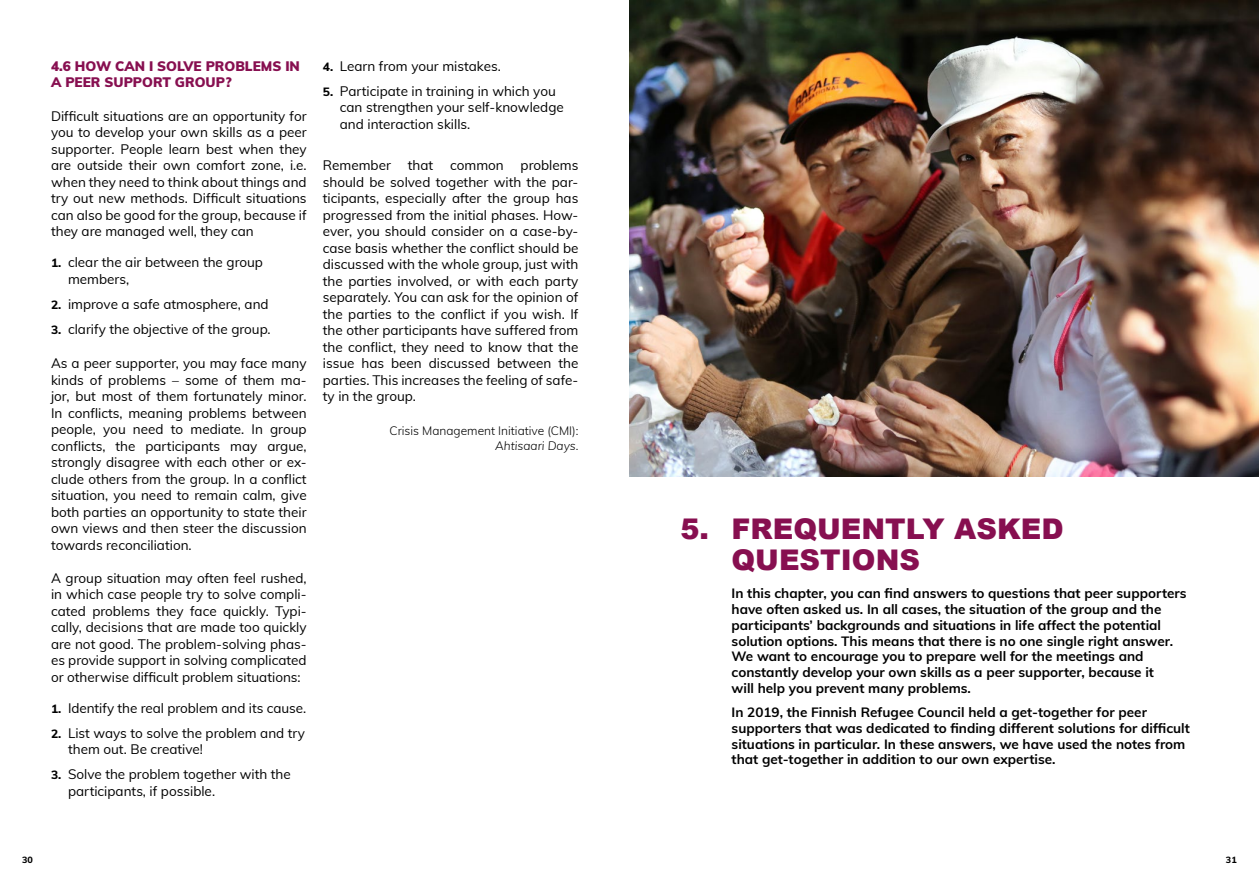
<style>
.page{position:relative;width:1259px;height:893px;background:#fff}
.page>*{position:absolute;margin:0;border:0;box-sizing:border-box;transform-origin:0 0}
.leibiksen_otsikko{font:900 28.5px/30.8px "Arial";color:#870f50}
.leibis{font:13.5px/16.5px "Muli";color:#000;text-align:justify}
.kappaleen_alku{font:700 13.5px/15.8px "Muli";color:#000}
._1_1_otsikko{font:900 13.5px/16.5px "Muli";color:#870f50}
.lähde{font:300 12px/15px "Muli";color:#000;text-align:right}
.t1{font:800 9px "Muli";color:#000}
.s1{font-weight:800;font-size:12px}
.s2{font-style:italic}
</style>
<div class="page">
<img style="left:629px;top:0;width:630px;height:476px">
<p class="_1_1_otsikko" style="left:51px;top:57px;width:250px">4.6 HOW CAN I SOLVE PROBLEMS IN<br>A PEER SUPPORT GROUP?</p>
<p class="leibis" style="left:51px;top:107px;width:257px">Difficult situations are an opportunity for you to develop your own skills as a peer supporter. People learn best when they are outside their own comfort zone, i.e. when they need to think about things and try out new methods. Difficult situations can also be good for the group, because if they are managed well, they can</p>
<p class="leibis" style="left:68px;top:254px;width:196px;text-indent:-17px"><span class="s1">1.</span> clear the air between the group members,</p>
<p class="leibis" style="left:51px;top:295px;width:219px"><span class="s1">2.</span> improve a safe atmosphere, and</p>
<p class="leibis" style="left:51px;top:320px;width:221px"><span class="s1">3.</span> clarify the objective of the group.</p>
<p class="leibis" style="left:51px;top:354px;width:257px">As a peer supporter, you may face many kinds of problems – some of them ma&shy;jor, but most of them fortunately minor.<br>In conflicts, meaning problems between people, you need to mediate. In group conflicts, the participants may argue, strongly disagree with each other or ex&shy;clude others from the group. In a conflict situation, you need to remain calm, give both parties an opportunity to state their own views and then steer the discussion towards reconciliation.</p>
<p class="leibis" style="left:51px;top:569px;width:257px">A group situation may often feel rushed, in which case people try to solve compli&shy;cated problems they face quickly. Typi&shy;cally, decisions that are made too quickly are not good. The problem-solving phas&shy;es provide support in solving complicated or otherwise difficult problem situations:</p>
<p class="leibis" style="left:51px;top:699px;width:257px"><span class="s1">1.</span> Identify the real problem and its cause.</p>
<p class="leibis" style="left:68px;top:724px;width:238px;text-indent:-17px"><span class="s1">2.</span> List ways to solve the problem and try them out. Be creative!</p>
<p class="leibis" style="left:68px;top:766px;width:224px;text-indent:-17px"><span class="s1">3.</span> Solve the problem together with the participants, if possible.</p>
<p class="leibis" style="left:323px;top:57px;width:179px"><span class="s1">4.</span> Learn from your mistakes.</p>
<p class="leibis" style="left:340px;top:82px;width:225px;text-align:left;text-indent:-17px"><span class="s1">5.</span> Participate in training in which you can strengthen your self-knowledge and interaction skills.</p>
<p class="leibis" style="left:323px;top:156px;width:257px">Remember that common problems should be solved together with the par&shy;ticipants, especially after the group has progressed from the initial phases. How&shy;ever, you should consider on a case-by&shy;case basis whether the conflict should be discussed with the whole group, just with the parties involved, or with each party separately. You can ask for the opinion of the parties to the conflict if you wish. If the other participants have suffered from the conflict, they need to know that the issue has been discussed between the parties. This increases the feeling of safe&shy;ty in the group.</p>
<p class="lähde" style="left:389px;top:423px;width:190px">Crisis Management Initiative (CMI):<br><span class="s2">Ahtisaari Days</span>.</p>
<p class="leibiksen_otsikko" style="left:680px;top:513px;width:30px">5.</p>
<p class="leibiksen_otsikko" style="left:731px;top:513px;width:333px">FREQUENTLY ASKED<br>QUESTIONS</p>
<p class="kappaleen_alku" style="left:731px;top:585px;width:456px">In this chapter, you can find answers to questions that peer supporters have often asked us. In all cases, the situation of the group and the participants’ backgrounds and situations in life affect the potential solution options. This means that there is no one single right answer.<br>We want to encourage you to prepare well for the meetings and constantly develop your own skills as a peer supporter, because it<br>will help you prevent many problems.</p>
<p class="kappaleen_alku" style="left:731px;top:704px;width:460px">In 2019, the Finnish Refugee Council held a get-together for peer supporters that was dedicated to finding different solutions for difficult situations in particular. In these answers, we have used the notes from that get-together in addition to our own expertise.</p>
<p class="t1" style="left:22px;top:853px;width:12px">30</p>
<p class="t1" style="left:1226px;top:853px;width:12px">31</p>
</div>
